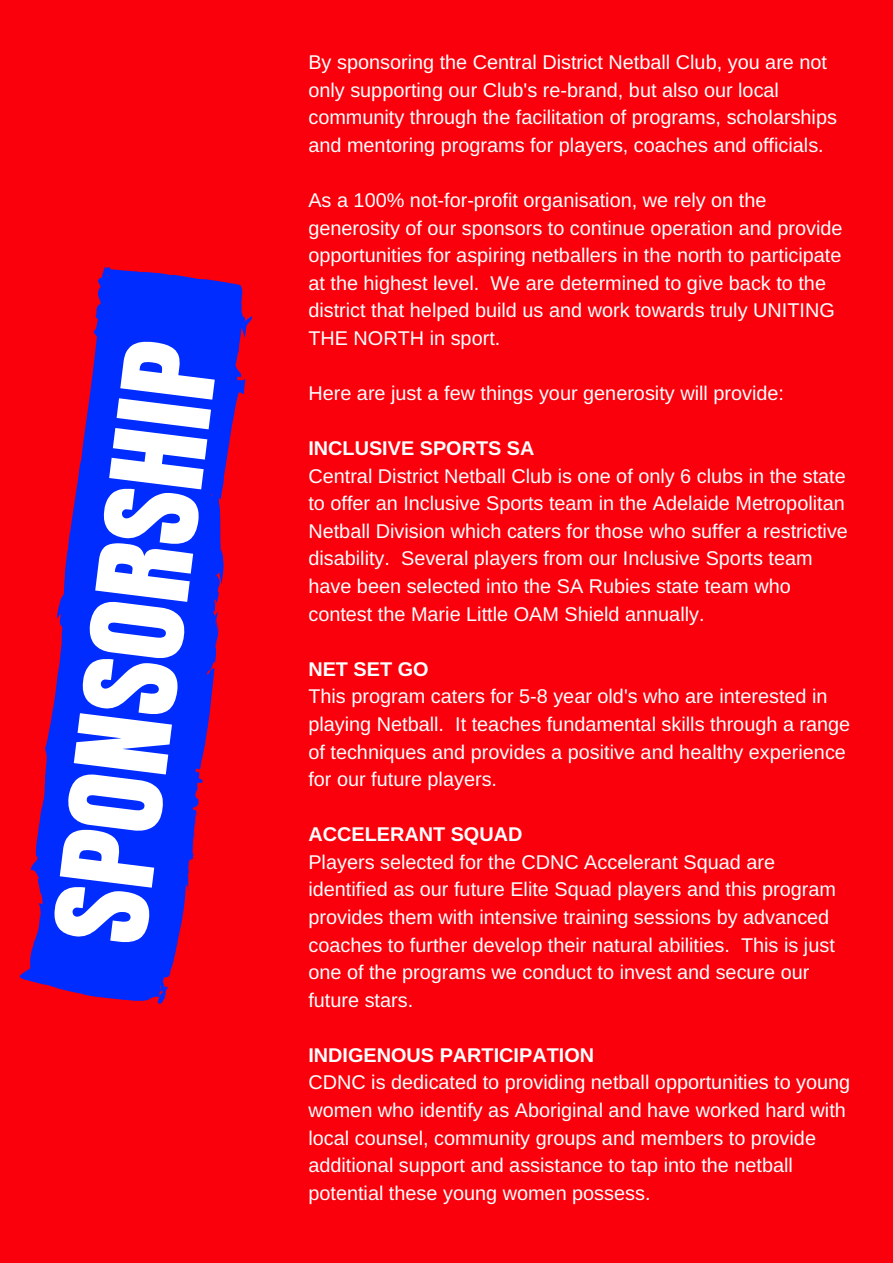
<style>
.page{position:relative;width:893px;height:1263px;background:#fff}
.page>*{position:absolute;margin:0;border:0;box-sizing:border-box;transform-origin:0 0}
.t1{font:119.18px "Anton";color:#fff}
.t2{font:19.88px/27.6px "Arimo";color:#fff}
.t3{font:700 19.88px "Arimo";color:#fff}
</style>
<div class="page">
<div style="left:0;top:1px;width:892px;height:1262px;background:#fa000c"></div>
<svg style="left:19px;top:267px;width:233px;height:734px;fill:#002cff"></svg>
<svg style="left:157px;top:985px;width:10px;height:19px"></svg>
<svg style="left:44px;top:782px;width:2px;height:9px"></svg>
<svg style="left:60px;top:624px;width:3px;height:8px"></svg>
<svg style="left:193px;top:812px;width:4px;height:36px"></svg>
<svg style="left:186px;top:883px;width:4px;height:6px"></svg>
<h1 class="t1" style="left:10px;top:931px;width:604px;rotate:-83deg">SPONSORSHIP</h1>
<p class="t2" style="left:308px;top:48px;width:530px">By sponsoring the Central District Netball Club, you are not only supporting our Club's re-brand, but also our local community through the facilitation of programs, scholarships and mentoring programs for players, coaches and officials.</p>
<p class="t2" style="left:308px;top:186px;width:536px">As a 100% not-for-profit organisation, we rely on the generosity of our sponsors to continue operation and provide opportunities for aspiring netballers in the north to participate at the highest level. We are determined to give back to the district that helped build us and work towards truly UNITING THE NORTH in sport.</p>
<p class="t2" style="left:308px;top:379px;width:477px">Here are just a few things your generosity will provide:</p>
<p class="t3" style="left:308px;top:437px;width:228px">INCLUSIVE SPORTS SA</p>
<p class="t2" style="left:308px;top:462px;width:541px">Central District Netball Club is one of only 6 clubs in the state to offer an Inclusive Sports team in the Adelaide Metropolitan Netball Division which caters for those who suffer a restrictive disability. Several players from our Inclusive Sports team have been selected into the SA Rubies state team who contest the Marie Little OAM Shield annually.</p>
<p class="t3" style="left:308px;top:658px;width:122px">NET SET GO</p>
<p class="t2" style="left:308px;top:683px;width:543px">This program caters for 5-8 year old's who are interested in playing Netball. It teaches fundamental skills through a range of techniques and provides a positive and healthy experience for our future players.</p>
<p class="t3" style="left:308px;top:823px;width:215px">ACCELERANT SQUAD</p>
<p class="t2" style="left:308px;top:848px;width:529px">Players selected for the CDNC Accelerant Squad are identified as our future Elite Squad players and this program provides them with intensive training sessions by advanced coaches to further develop their natural abilities. This is just one of the programs we conduct to invest and secure our future stars.</p>
<p class="t3" style="left:308px;top:1044px;width:287px">INDIGENOUS PARTICIPATION</p>
<p class="t2" style="left:308px;top:1069px;width:543px">CDNC is dedicated to providing netball opportunities to young women who identify as Aboriginal and have worked hard with local counsel, community groups and members to provide additional support and assistance to tap into the netball potential these young women possess.</p>
</div>
